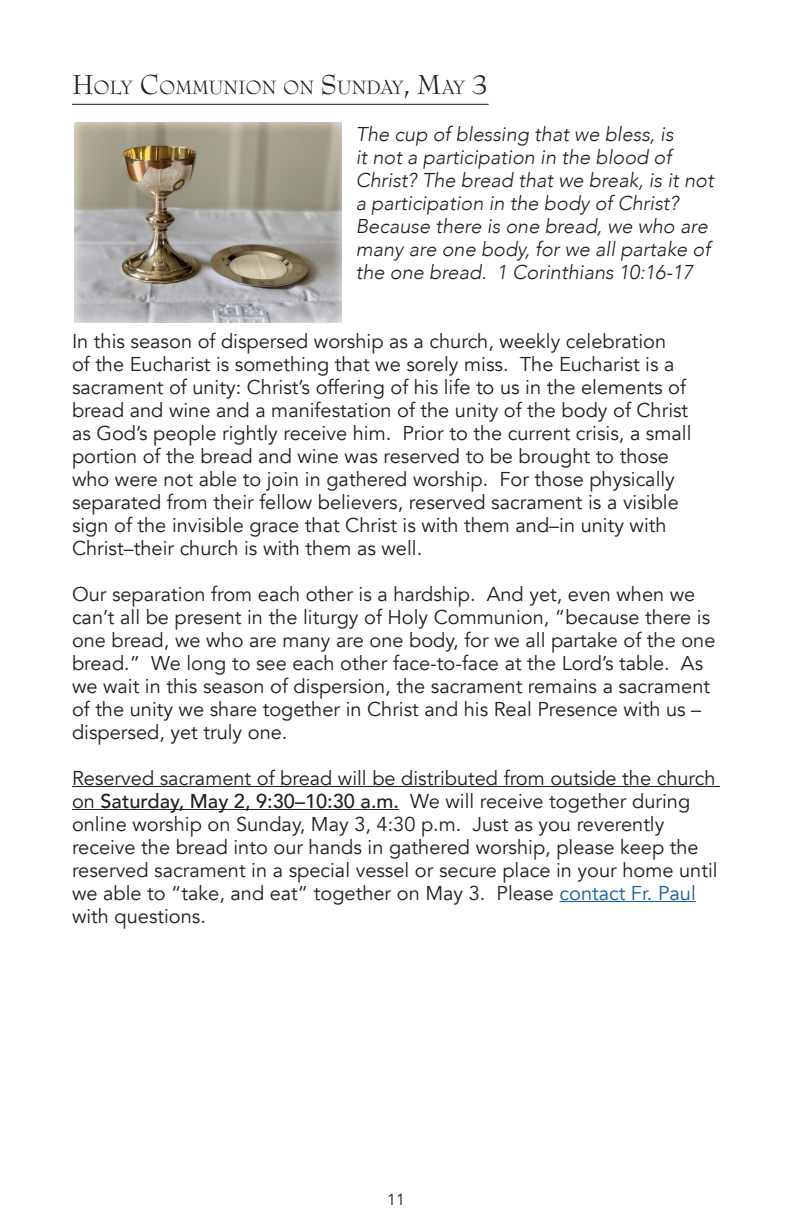
<style>
.page{position:relative;width:792px;height:1224px;background:#fff}
.page>*{position:absolute;margin:0;border:0;box-sizing:border-box;transform-origin:0 0}
.t1{font:21px "Bernhard Modern Std";color:#231f20}
.t2{font:20px/23px "Avenir";color:#231f20}
.t3{font:italic 300 20px/23px "Avenir";color:#231f20}
.t4{font:16px "Avenir";color:#231f20}
.s1{font-size:30px}
.s2{font-weight:500}
.s3{color:#175d9e}
</style>
<div class="page">
<hr style="left:72px;top:104px;width:417px;height:1px;background:#231f20">
<hr style="left:72px;top:786px;width:648px;height:1px;background:#231f20">
<hr style="left:72px;top:809px;width:327px;height:1px;background:#231f20">
<hr style="left:560px;top:901px;width:136px;height:1px;background:#175d9e">
<div style="left:74px;top:121px;width:282px;height:202px;background:#fff;opacity:.75"></div>
<p class="t1" style="left:72px;top:76px;width:418px"><span class="s1">H</span>OLY <span class="s1">C</span>OMMUNION ON <span class="s1">S</span>UNDAY<span class="s1">, M</span>AY <span class="s1">3</span></p>
<p class="t3" style="left:356px;top:123px;width:359px">The cup of blessing that we bless, is<br>it not a participation in the blood of Christ? The bread that we break, is it not a participation in the body of Christ?<br>Because there is one bread, we who are many are one body, for we all partake of the one bread. 1 Corinthians 10:16-17</p>
<p class="t2" style="left:72px;top:330px;width:621px">In this season of dispersed worship as a church, weekly celebration<br>of the Eucharist is something that we sorely miss. The Eucharist is a sacrament of unity: Christ’s offering of his life to us in the elements of bread and wine and a manifestation of the unity of the body of Christ as God’s people rightly receive him. Prior to the current crisis, a small portion of the bread and wine was reserved to be brought to those who were not able to join in gathered worship. For those physically separated from their fellow believers, reserved sacrament is a visible sign of the invisible grace that Christ is with them and–in unity with Christ–their church is with them as well.</p>
<p class="t2" style="left:72px;top:583px;width:645px">Our separation from each other is a hardship. And yet, even when we can’t all be present in the liturgy of Holy Communion, “because there is one bread, we who are many are one body, for we all partake of the one bread.” We long to see each other face-to-face at the Lord’s table. As we wait in this season of dispersion, the sacrament remains a sacrament of the unity we share together in Christ and his Real Presence with us – dispersed, yet truly one.</p>
<p class="t2" style="left:72px;top:767px;width:647px">Reserved sacrament of bread will be distributed from outside the church on <span class="s2">Saturday, May 2, 9:30–10:30 a.m.</span> We will receive together during online worship on Sunday, May 3, 4:30 p.m. Just as you reverently receive the bread into our hands in gathered worship, please keep the reserved sacrament in a special vessel or secure place in your home until we able to “take, and eat” together on May 3. Please <span class="s3">contact Fr. Paul </span>with questions.</p>
<p class="t4" style="left:387px;top:1190px;width:19px">11</p>
</div>
